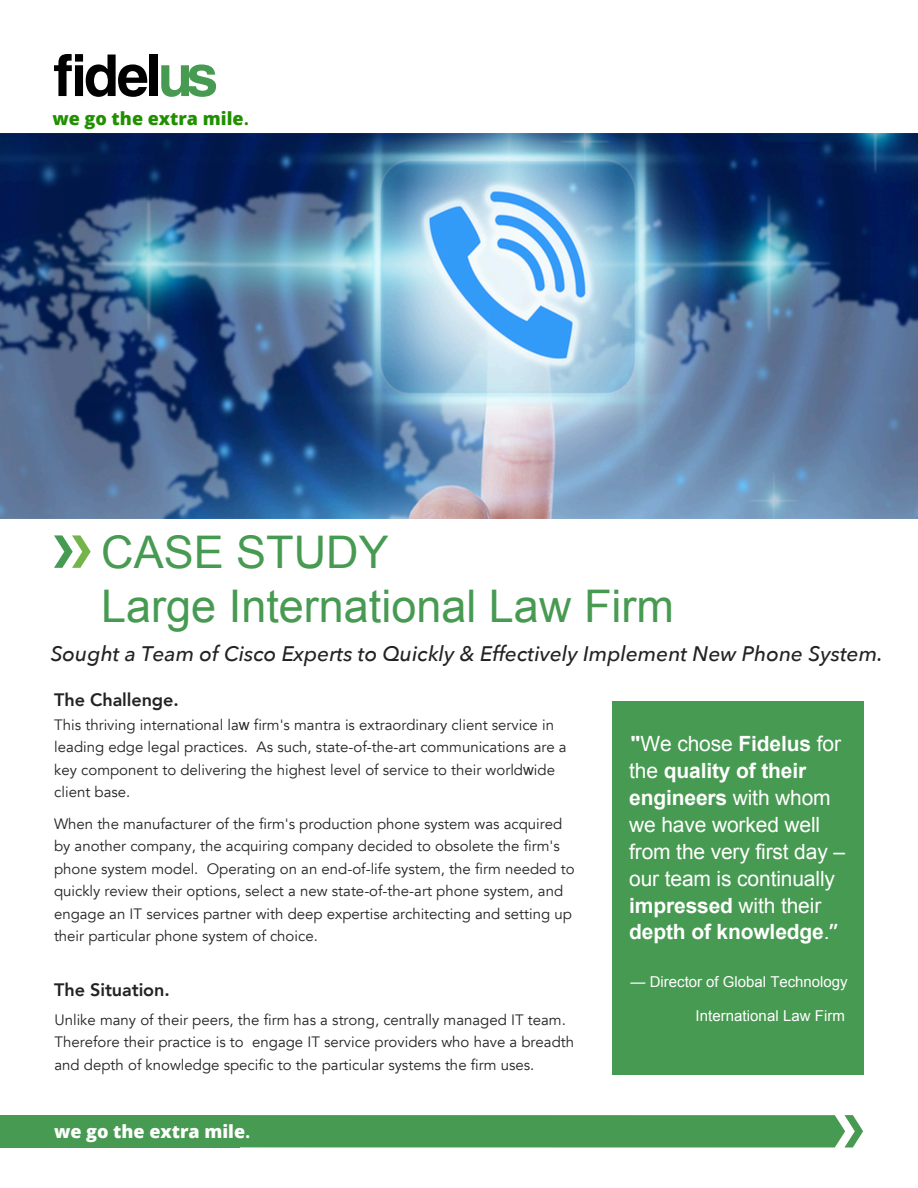
<style>
.page{position:relative;width:918px;height:1188px;background:#fff}
.page>*{position:absolute;margin:0;border:0;box-sizing:border-box;transform-origin:0 0}
.t1{font:45px/54px "Arial";color:#479a51}
.t2{font:21px/26.8px "Arial";letter-spacing:-.005em;color:#fff}
.t3{font:italic 500 21px "Avenir Next";color:#242323}
.t4{font:800 18px "Avenir";letter-spacing:-.005em;color:#242323}
.t5{font:800 18px "Open Sans";color:#fff}
.t6{font:800 18px "Open Sans";color:#209000}
.t7{font:15px/22.5px "Avenir";color:#242323}
.t8{font:15px "Arial";color:#fff}
.s1{font-family:"Minion Pro";font-weight:700;font-size:21px}
.s2{font-family:"Arial"}
.s3{font-weight:700}
.s4{font-family:"Open Sans";font-weight:600}
</style>
<div class="page">
<div style="left:150px;top:55px;width:8px;height:41px;background:#000"></div>
<svg style="left:54px;top:54px;width:93px;height:43px"></svg>
<svg style="left:161px;top:64px;width:55px;height:33px"></svg>
<svg style="left:54px;top:535px;width:37px;height:33px"></svg>
<div style="left:612px;top:701px;width:252px;height:373px;background:#479a51"></div>
<div style="left:0;top:1115px;width:240px;height:33px;background:#479a51"></div>
<svg style="left:240px;top:1115px;width:623px;height:33px;background:#4e9e58"></svg>
<img style="left:0;top:134px;width:918px;height:384px">
<p class="t6" style="left:52px;top:105px;width:198px">we go the extra mile<span class="s1">.</span></p>
<h1 class="t1" style="left:101px;top:526px;width:574px">CASE STUDY<br>Large International Law Firm</h1>
<h2 class="t3" style="left:51px;top:636px;width:834px">Sought a Team of Cisco Experts to Quickly &amp; Effectively Implement New Phone System.</h2>
<p class="t4" style="left:54px;top:686px;width:126px">The Challenge.</p>
<p class="t7" style="left:54px;top:714px;width:514px">This thriving international la<span class="s2">w</span> firm's mantra is extraordinary client service in leading edge legal practices. As such, state-of-the-art communications are a key component to delivering the highest level of service to their world<span class="s2">w</span>ide client base.</p>
<p class="t7" style="left:54px;top:813px;width:522px">When the manufacturer of the firm's production phone system was acquired by another company, the acquiring company decided to obsolete the firm's phone system model. Operating on an end-of-life system, the firm needed to quickly review their options, select a new state-of-the-art phone system, and engage an IT services partner with deep expertise architecting and setting up their particular phone system of choice.</p>
<p class="t4" style="left:54px;top:976px;width:117px">The Situation.</p>
<p class="t7" style="left:54px;top:1009px;width:521px">Unlike many of their peers, the firm has a strong, centrally managed IT team.<br>Therefore their practice is to engage IT service providers who have a breadth and depth of knowledge specific to the particular systems the firm uses.</p>
<p class="t5" style="left:54px;top:1117px;width:198px">we go the extra mile<span class="s1">.</span></p>
<h2 class="t2" style="left:629px;top:730px;width:217px"><span class="s3">"</span>We chose <span class="s3">Fidelus</span> for the <span class="s3">quality of their engineers</span> with whom we have worked well from the very first day – our team is continually <span class="s3">impressed</span> with their <span class="s3">depth of knowledge</span>.<span class="s4">”</span></h2>
<p class="t8" style="left:631px;top:972px;width:219px">— Director of Global Technology</p>
<p class="t8" style="left:696px;top:1006px;width:151px">International Law Firm</p>
</div>
